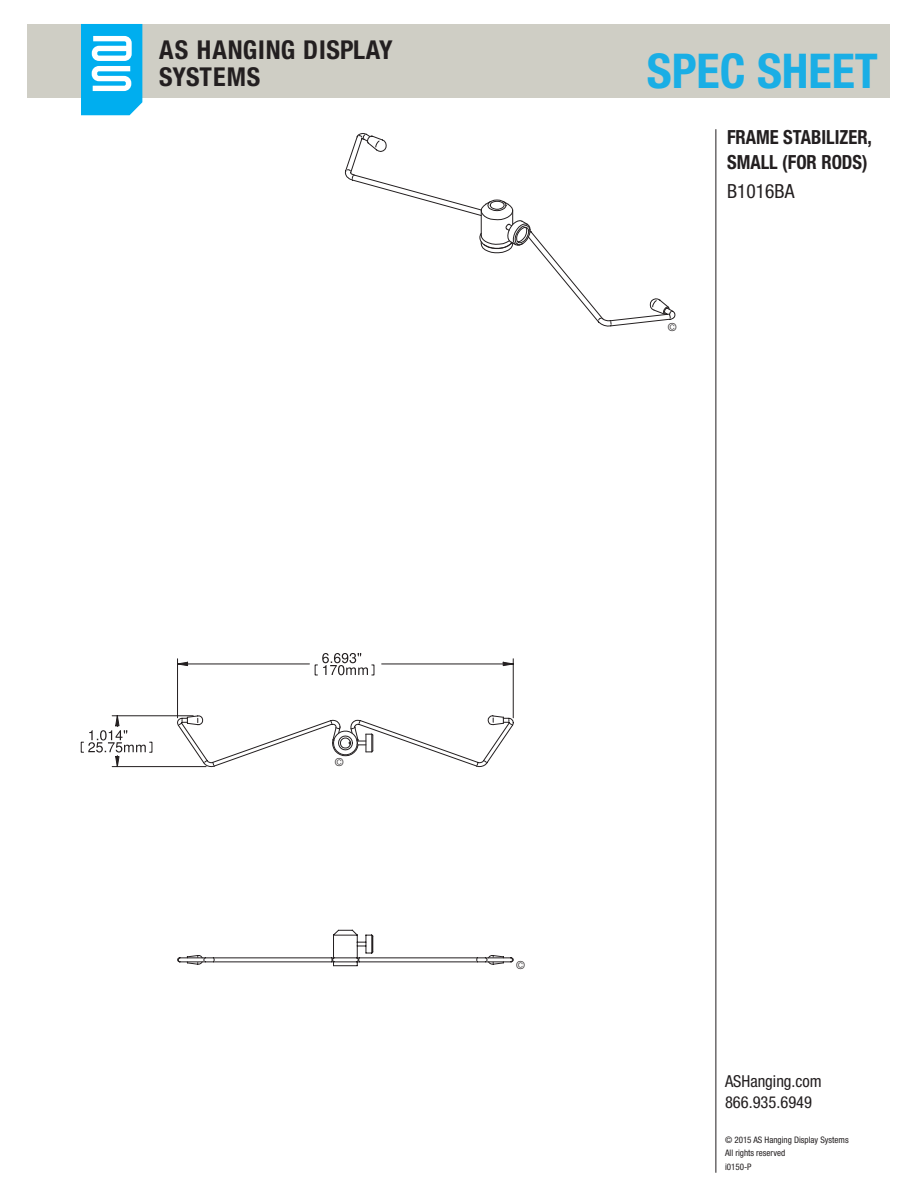
<style>
.page{position:relative;width:918px;height:1188px;background:#fff}
.page>*{position:absolute;margin:0;border:0;box-sizing:border-box;transform-origin:0 0}
.t1{font:700 condensed 48px "Helvetica Neue LT Std";color:#1aaee5}
.t2{font:700 condensed 26.1px/27.2px "Helvetica Neue LT Std";letter-spacing:.025em;color:#231f20}
.t3{font:700 condensed 19.5px/25.5px "Helvetica Neue LT Std";color:#231f20;scale:.95 1}
.t4{font:condensed 19.5px "Helvetica Neue LT Std";color:#231f20}
.t5{font:condensed 16.5px/21px "Helvetica Neue LT Std";color:#231f20}
.t6{font:300 11.1px "Helvetica Neue LT Std";color:#231f20}
.t7{font:condensed 9px/13.5px "Helvetica Neue LT Std";color:#231f20}
</style>
<div class="page">
<div style="left:27px;top:24px;width:863px;height:74px;background:#cfcec5"></div>
<hr style="left:716px;top:129px;width:1px;height:1044px;background:#231f20">
<svg style="left:81px;top:24px;width:61px;height:91px;background:#3fc2f2"></svg>
<svg style="left:345px;top:133px;width:331px;height:194px"></svg>
<svg style="left:367px;top:135px;width:301px;height:179px"></svg>
<svg style="left:650px;top:298px;width:20px;height:17px"></svg>
<svg style="left:177px;top:929px;width:337px;height:37px"></svg>
<svg style="left:178px;top:662px;width:10px;height:4px"></svg>
<svg style="left:503px;top:662px;width:10px;height:4px"></svg>
<hr style="left:382px;top:664px;width:131px;height:1px;background:#231f20">
<hr style="left:178px;top:664px;width:131px;height:1px;background:#231f20">
<hr style="left:513px;top:659px;width:1px;height:59px;background:#231f20">
<hr style="left:177px;top:659px;width:1px;height:59px;background:#231f20">
<svg style="left:315px;top:653px;width:59px;height:22px"></svg>
<hr style="left:112px;top:716px;width:81px;height:1px;background:#231f20">
<hr style="left:112px;top:766px;width:94px;height:1px;background:#231f20">
<svg style="left:81px;top:715px;width:71px;height:53px"></svg>
<svg style="left:480px;top:199px;width:51px;height:54px"></svg>
<svg style="left:177px;top:715px;width:337px;height:52px"></svg>
<h2 class="t2" style="left:159px;top:36px;width:235px">AS HANGING DISPLAY<br>SYSTEMS</h2>
<h1 class="t1" style="left:647px;top:42px;width:233px">SPEC SHEET</h1>
<p class="t6" style="left:668px;top:320px;width:10px">©</p>
<h3 class="t3" style="left:727px;top:124px;width:154px">FRAME STABILIZER,<br>SMALL (FOR RODS)</h3>
<h3 class="t4" style="left:727px;top:180px;width:69px">B1016BA</h3>
<p class="t6" style="left:335px;top:755px;width:10px">©</p>
<p class="t6" style="left:516px;top:958px;width:10px">©</p>
<h3 class="t5" style="left:725px;top:1070px;width:98px">ASHanging.com<br>866.935.6949</h3>
<p class="t7" style="left:725px;top:1133px;width:125px">© 2015 AS Hanging Display Systems<br>All rights reserved<br>i0150-P</p>
</div>
